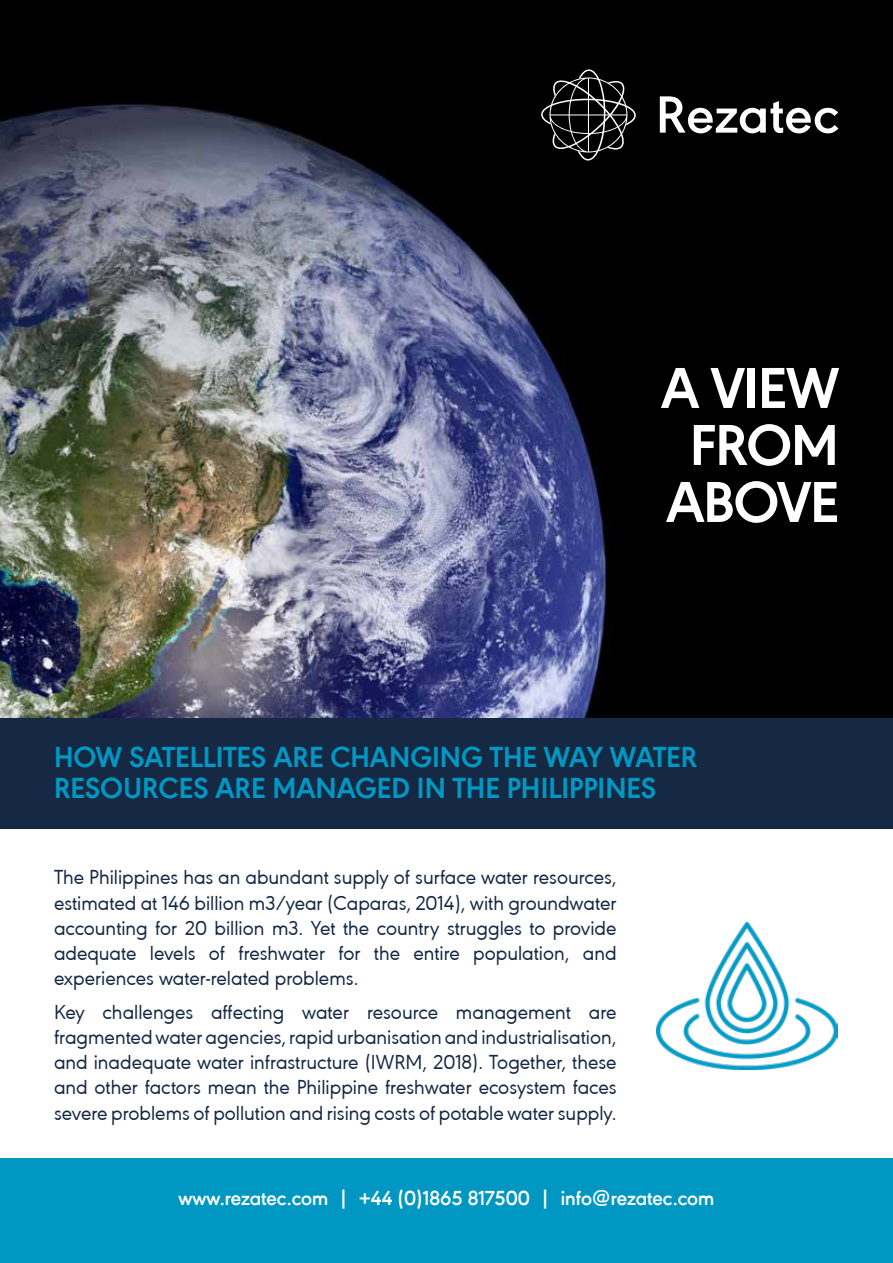
<style>
.page{position:relative;width:893px;height:1263px;background:#fff}
.page>*{position:absolute;margin:0;border:0;box-sizing:border-box;transform-origin:0 0}
.t1{font:700 60px/57px "URW Geometric";letter-spacing:-.02em;color:#fff;text-align:center}
.t2{font:700 30px/31.5px "URW Geometric";color:#0098c3}
.t3{font:21px/25.2px "URW Geometric";color:#162944;text-align:justify}
.t4{font:600 21px "URW Geometric";color:#fff}
</style>
<div class="page">
<img style="left:0;top:0;width:893px;height:718px">
<div style="left:0;top:718px;width:893px;height:111px;background:#162944"></div>
<svg style="left:660px;top:96px;width:178px;height:37px"></svg>
<svg style="left:541px;top:69px;width:95px;height:92px;background:#252525"></svg>
<img style="left:656px;top:922px;width:182px;height:147px">
<div style="left:0;top:1159px;width:893px;height:104px;background:#0098c3"></div>
<h1 class="t1" style="left:661px;top:355px;width:179px">A VIEW<br>FROM<br>ABOVE</h1>
<h2 class="t2" style="left:54px;top:739px;width:645px">HOW SATELLITES ARE CHANGING THE WAY WATER<br>RESOURCES ARE MANAGED IN THE PHILIPPINES</h2>
<p class="t3" style="left:54px;top:863px;width:564px">The Philippines has an abundant supply of surface water resources, estimated at 146 billion m3/year (Caparas, 2014), with groundwater accounting for 20 billion m3. Yet the country struggles to provide adequate levels of freshwater for the entire population, and experiences water-related problems.</p>
<p class="t3" style="left:54px;top:998px;width:564px">Key challenges affecting water resource management are fragmented water agencies, rapid urbanisation and industrialisation, and inadequate water infrastructure (IWRM, 2018). Together, these and other factors mean the Philippine freshwater ecosystem faces severe problems of pollution and rising costs of potable water supply.</p>
<p class="t4" style="left:179px;top:1183px;width:537px">www.rezatec.com | +44 (0)1865 817500 | info@rezatec.com</p>
</div>
